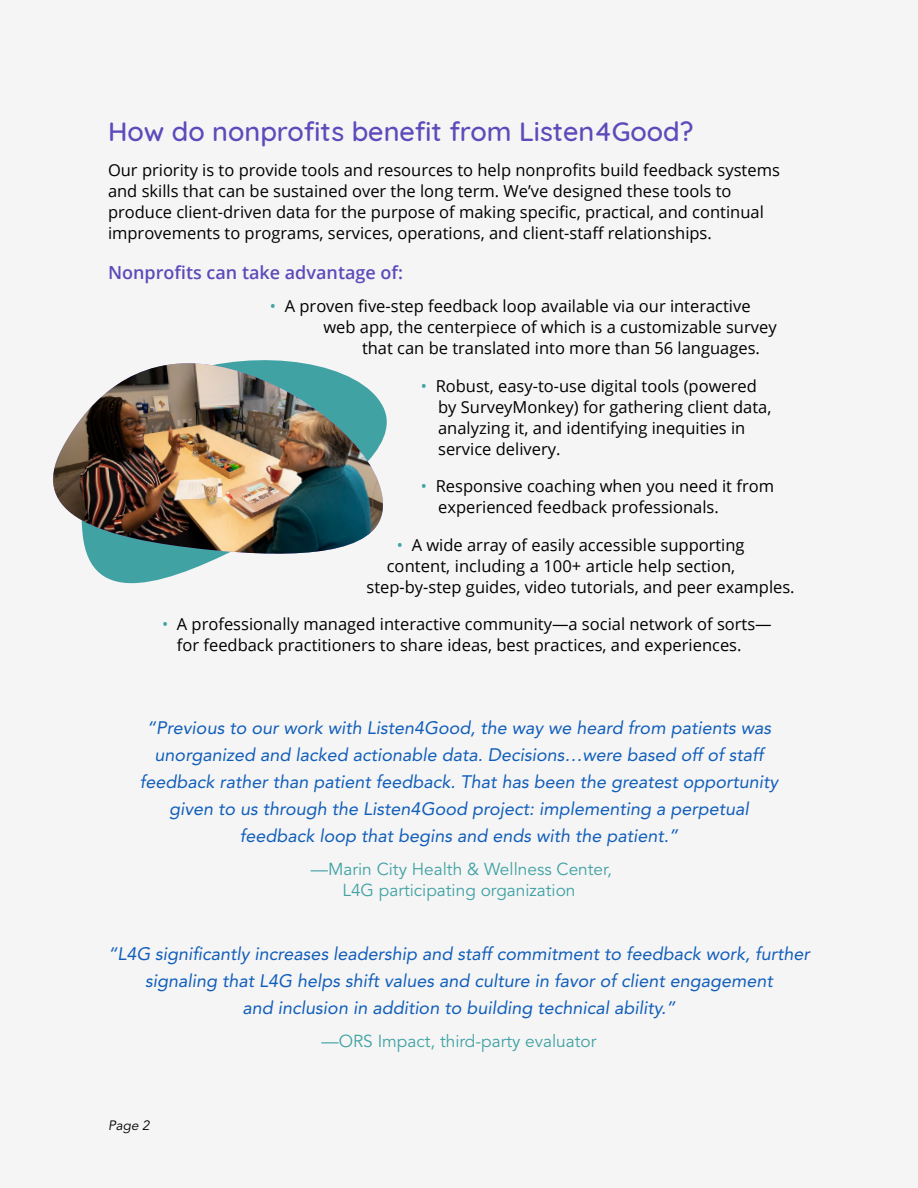
<style>
.page{position:relative;width:918px;height:1188px;background:#f5f5f5}
.page>*{position:absolute;margin:0;border:0;box-sizing:border-box;transform-origin:0 0}
.t1{font:500 27px "Quicksand";color:#5e4aba}
.t2{font:italic 18px/27px "Avenir";color:#115eba;text-align:center}
.t3{font:600 18px "Open Sans";color:#5e4aba}
.t4{font:17.25px/21px "Avenir";color:#41a2a4;text-align:center}
.t5{font:16.5px/21px "Open Sans";color:#000}
.t6{font:italic 13.5px "Avenir";color:#000}
.s1{color:#41a2a4}
</style>
<div class="page">
<svg style="left:89px;top:559px;width:127px;height:25px;fill:#41a2a4"></svg>
<img style="left:53px;top:363px;width:334px;height:196px">
<h1 class="t1" style="left:108px;top:110px;width:587px">How do nonprofits benefit from Listen4Good?</h1>
<p class="t5" style="left:108px;top:159px;width:673px">Our priority is to provide tools and resources to help nonprofits build feedback systems and skills that can be sustained over the long term. We’ve designed these tools to produce client-driven data for the purpose of making specific, practical, and continual improvements to programs, services, operations, and client-staff relationships.</p>
<p class="t3" style="left:108px;top:260px;width:297px">Nonprofits can take advantage of:</p>
<p class="t5" style="left:270px;top:295px;width:482px"><span class="s1">•</span> A proven five-step feedback loop available via our interactive</p>
<p class="t5" style="left:323px;top:316px;width:455px">web app, the centerpiece of which is a customizable survey</p>
<p class="t5" style="left:362px;top:337px;width:399px">that can be translated into more than 56 languages.</p>
<p class="t5" style="left:438px;top:375px;width:335px;text-indent:-17px"><span class="s1">•</span> Robust, easy-to-use digital tools (powered by SurveyMonkey) for gathering client data, analyzing it, and identifying inequities in service delivery.</p>
<p class="t5" style="left:438px;top:475px;width:337px;text-indent:-17px"><span class="s1">•</span> Responsive coaching when you need it from experienced feedback professionals.</p>
<p class="t5" style="left:397px;top:534px;width:349px"><span class="s1">•</span> A wide array of easily accessible supporting</p>
<p class="t5" style="left:387px;top:555px;width:350px">content, including a 100+ article help section,</p>
<p class="t5" style="left:366px;top:576px;width:430px">step-by-step guides, video tutorials, and peer examples.</p>
<p class="t5" style="left:177px;top:613px;width:596px;text-indent:-15px"><span class="s1">•</span> A professionally managed interactive community—a social network of sorts— for feedback practitioners to share ideas, best practices, and experiences.</p>
<p class="t2" style="left:140px;top:714px;width:640px">“Previous to our work with Listen4Good, the way we heard from patients was unorganized and lacked actionable data. Decisions…were based off of staff feedback rather than patient feedback. That has been the greatest opportunity given to us through the Listen4Good project: implementing a perpetual feedback loop that begins and ends with the patient.”</p>
<p class="t4" style="left:311px;top:859px;width:303px">—Marin City Health &amp; Wellness Center,<br>L4G participating organization</p>
<p class="t2" style="left:108px;top:940px;width:703px">“L4G significantly increases leadership and staff commitment to feedback work, further signaling that L4G helps shift values and culture in favor of client engagement<br>and inclusion in addition to building technical ability.”</p>
<p class="t4" style="left:321px;top:1031px;width:277px">—ORS Impact, third-party evaluator</p>
<p class="t6" style="left:108px;top:1117px;width:43px">Page 2</p>
</div>
